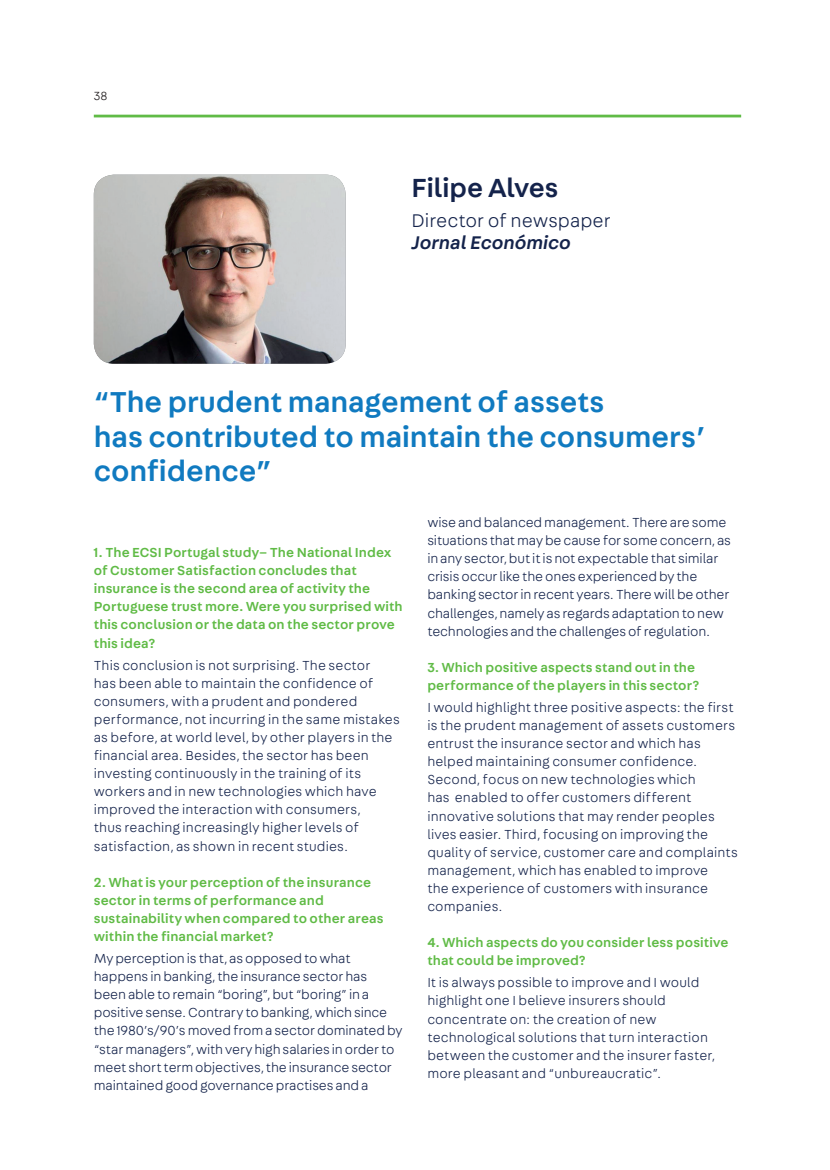
<style>
.page{position:relative;width:830px;height:1170px;background:#fff}
.page>*{position:absolute;margin:0;border:0;box-sizing:border-box;transform-origin:0 0}
.t1{font:500 30.6px/34.8px "Fabriga";color:#107ac0}
.t2{font:500 27.75px "Fabriga";letter-spacing:-.005em;color:#14234b}
.t3{font:300 19.5px "Fabriga";color:#14234b}
.t4{font:italic 500 19.5px "Fabriga";color:#14234b}
.t5{font:300 13.95px/18.1px "Fabriga";letter-spacing:.005em;color:#14234b}
.t6{font:500 13.95px/18.1px "Fabriga";letter-spacing:.01em;color:#60bb46}
.t7{font:300 12.45px "Fabriga";color:#231f20}
</style>
<div class="page">
<hr style="left:94px;top:115px;width:646px;height:2px;background:#60bb46">
<img style="left:94px;top:175px;width:251px;height:188px">
<p class="t7" style="left:94px;top:88px;width:15px">38</p>
<h2 class="t2" style="left:411px;top:169px;width:148px">Filipe Alves</h2>
<h3 class="t3" style="left:411px;top:209px;width:201px">Director of newspaper</h3>
<h3 class="t4" style="left:411px;top:230px;width:161px">Jornal Económico</h3>
<h1 class="t1" style="left:94px;top:383px;width:613px">“The prudent management of assets<br>has contributed to maintain the consumers’ confidence”</h1>
<p class="t6" style="left:94px;top:542px;width:310px">1. The ECSI Portugal study– The National Index of Customer Satisfaction concludes that insurance is the second area of activity the Portuguese trust more. Were you surprised with this conclusion or the data on the sector prove this idea?</p>
<p class="t5" style="left:94px;top:655px;width:307px">This conclusion is not surprising. The sector<br>has been able to maintain the confidence of consumers, with a prudent and pondered performance, not incurring in the same mistakes as before, at world level, by other players in the financial area. Besides, the sector has been investing continuously in the training of its workers and in new technologies which have improved the interaction with consumers,<br>thus reaching increasingly higher levels of satisfaction, as shown in recent studies.</p>
<p class="t6" style="left:94px;top:872px;width:291px">2. What is your perception of the insurance sector in terms of performance and sustainability when compared to other areas within the financial market?</p>
<p class="t5" style="left:94px;top:948px;width:310px">My perception is that, as opposed to what happens in banking, the insurance sector has been able to remain “boring”, but “boring” in a positive sense. Contrary to banking, which since the 1980’s/90’s moved from a sector dominated by “star managers”, with very high salaries in order to meet short term objectives, the insurance sector maintained good governance practises and a</p>
<p class="t5" style="left:427px;top:513px;width:305px">wise and balanced management. There are some situations that may be cause for some concern, as in any sector, but it is not expectable that similar crisis occur like the ones experienced by the banking sector in recent years. There will be other challenges, namely as regards adaptation to new technologies and the challenges of regulation.</p>
<p class="t6" style="left:427px;top:657px;width:273px">3. Which positive aspects stand out in the performance of the players in this sector?</p>
<p class="t5" style="left:427px;top:697px;width:312px">I would highlight three positive aspects: the first is the prudent management of assets customers entrust the insurance sector and which has helped maintaining consumer confidence.<br>Second, focus on new technologies which<br>has enabled to offer customers different innovative solutions that may render peoples lives easier. Third, focusing on improving the quality of service, customer care and complaints management, which has enabled to improve<br>the experience of customers with insurance companies.</p>
<p class="t6" style="left:427px;top:932px;width:302px">4. Which aspects do you consider less positive that could be improved?</p>
<p class="t5" style="left:427px;top:973px;width:289px">It is always possible to improve and I would highlight one I believe insurers should concentrate on: the creation of new technological solutions that turn interaction between the customer and the insurer faster, more pleasant and “unbureaucratic”.</p>
</div>
